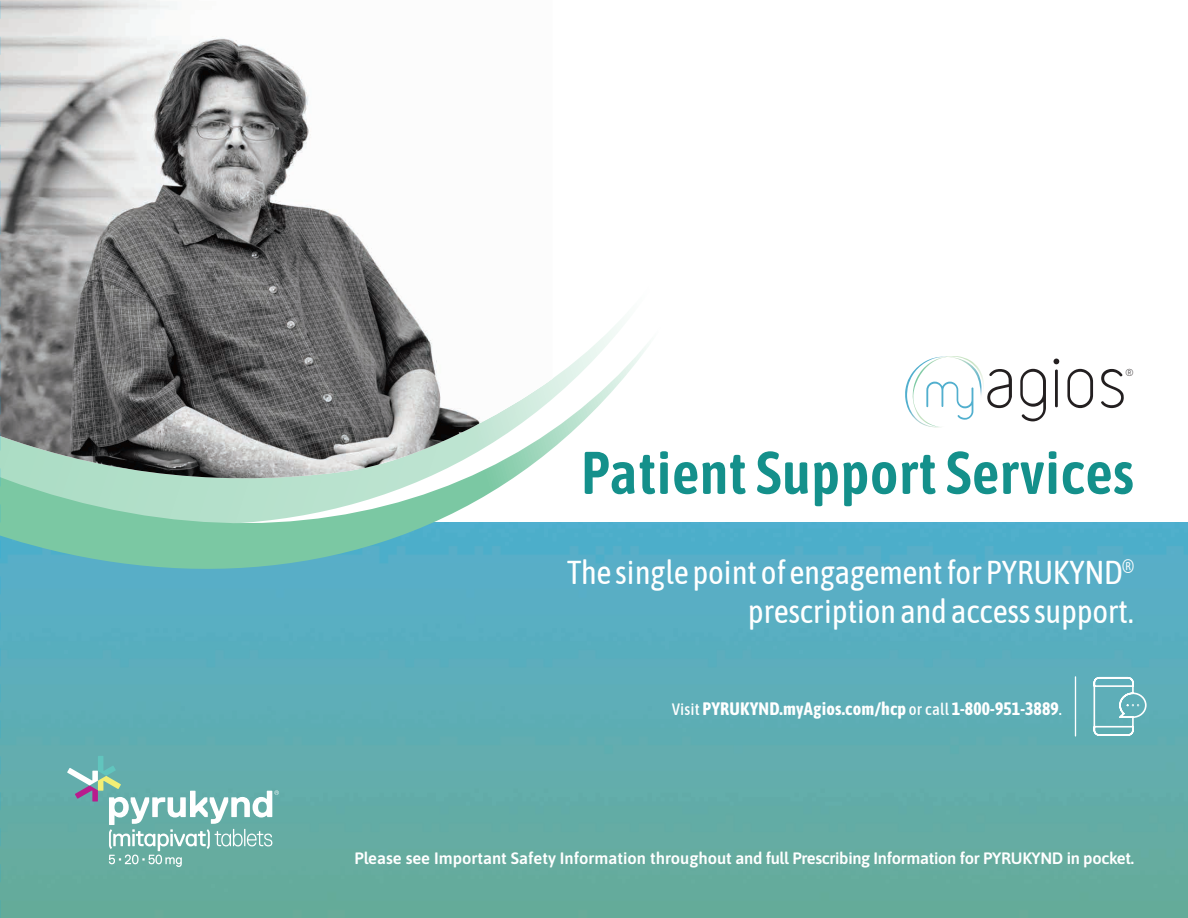
<style>
.page{position:relative;width:1188px;height:918px;background:#fff}
.page>*{position:absolute;margin:0;border:0;box-sizing:border-box;transform-origin:0 0}
.t1{font:600 60px "Asap Condensed";letter-spacing:.005em;color:#14908b}
.t2{font:33px/39px "Asap Condensed";letter-spacing:-.01em;color:#fff;text-align:right}
.t3{font:700 18px "Asap Condensed";letter-spacing:.01em;color:#fff}
.t4{font:600 16.5px "Asap";letter-spacing:-.02em;color:#fff}
.t5{font:9.3px "Variable";color:#231f20}
.s1{font-weight:500;font-size:16.5px}
</style>
<div class="page">
<img style="left:1px;top:522px;width:1187px;height:396px">
<svg style="left:1020px;top:369px;width:26px;height:52px"></svg>
<svg style="left:1055px;top:370px;width:3px;height:37px"></svg>
<svg style="left:1067px;top:369px;width:26px;height:39px"></svg>
<svg style="left:1101px;top:369px;width:23px;height:39px"></svg>
<svg style="left:1054px;top:359px;width:5px;height:5px"></svg>
<svg style="left:905px;top:356px;width:107px;height:71px"></svg>
<svg style="left:67px;top:756px;width:212px;height:111px;background:#7bb8b3"></svg>
<svg style="left:1093px;top:676px;width:54px;height:61px;background:#7abcc3"></svg>
<hr style="left:1075px;top:677px;width:1px;height:59px;background:#fff">
<svg style="left:1px;top:320px;width:693px;height:291px"></svg>
<svg style="left:1px;top:480px;width:552px;height:11px;fill:#b4e0cb"></svg>
<img style="left:0;top:0;width:553px;height:480px">
<svg style="left:0;top:1px;width:1px;height:917px"></svg>
<p class="t5" style="left:1125px;top:365px;width:10px">®</p>
<h1 class="t1" style="left:581px;top:431px;width:554px">Patient Support Services</h1>
<h2 class="t2" style="left:567px;top:551px;width:569px">The single point of engagement for PYRUKYND<sup>® </sup>prescription and access support.</h2>
<p class="t3" style="left:672px;top:696px;width:392px"><span class="s1">Visit</span> PYRUKYND.myAgios.com/hcp <span class="s1">or call</span> 1-800-951-3889<span class="s1">.</span></p>
<p class="t4" style="left:354px;top:847px;width:781px">Please see Important Safety Information throughout and full Prescribing Information for PYRUKYND in pocket.</p>
</div>
